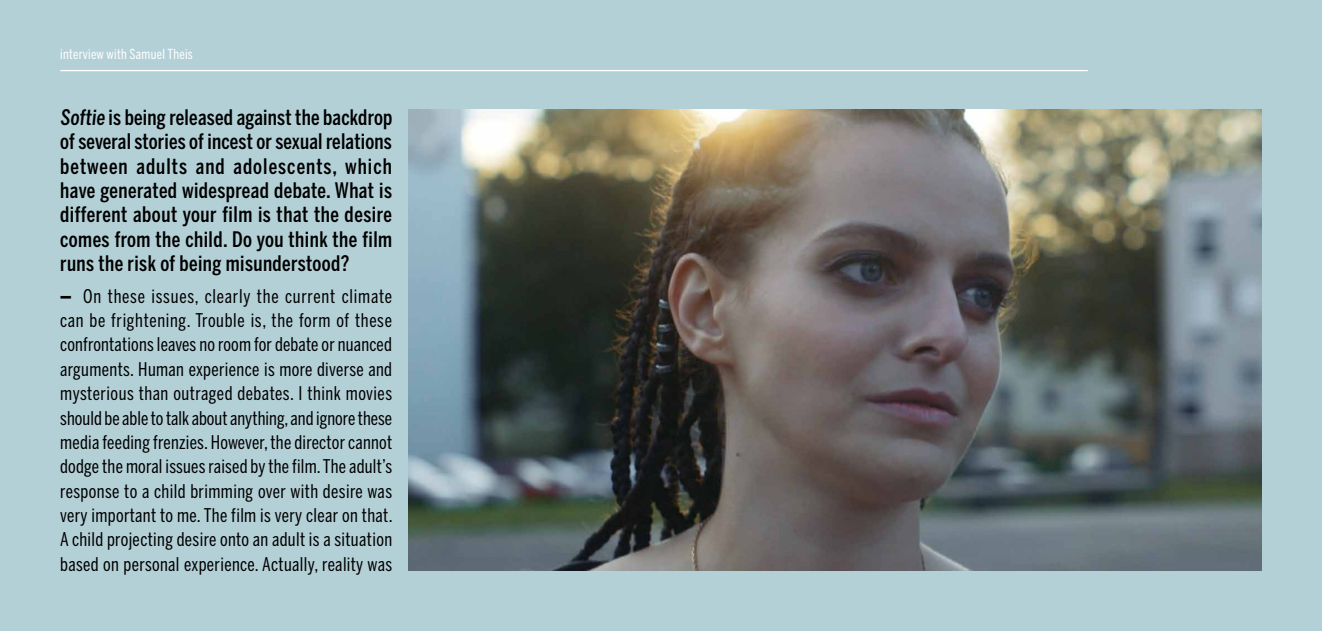
<style>
.page{position:relative;width:1322px;height:631px;background:#b4d0d7}
.page>*{position:absolute;margin:0;border:0;box-sizing:border-box;transform-origin:0 0}
.t1{font:500 21.25px/24.4px "Benton Sans Comp";letter-spacing:.02em;color:#000;text-align:justify}
.t2{font:18.75px/24.4px "Benton Sans Comp";letter-spacing:.02em;color:#000;text-align:justify}
.t3{font:13.75px "Benton Sans Comp";letter-spacing:.02em;color:#fff}
.s1{font-weight:900}
</style>
<div class="page">
<img style="left:408px;top:109px;width:853px;height:461px">
<hr style="left:60px;top:70px;width:1028px;height:1px;background:#fff">
<p class="t3" style="left:60px;top:46px;width:134px">interview with Samuel Theis</p>
<p class="t1" style="left:60px;top:105px;width:334px">Softie is being released against the backdrop of several stories of incest or sexual relations between adults and adolescents, which have generated widespread debate. What is different about your film is that the desire comes from the child. Do you think the film runs the risk of being misunderstood?</p>
<p class="t2" style="left:60px;top:283px;width:334px"><span class="s1">—</span> On these issues, clearly the current climate can be frightening. Trouble is, the form of these confrontations leaves no room for debate or nuanced arguments. Human experience is more diverse and mysterious than outraged debates. I think movies should be able to talk about anything, and ignore these media feeding frenzies. However, the director cannot dodge the moral issues raised by the film. The adult’s response to a child brimming over with desire was very important to me. The film is very clear on that.<br>A child projecting desire onto an adult is a situation based on personal experience. Actually, reality was</p>
</div>
